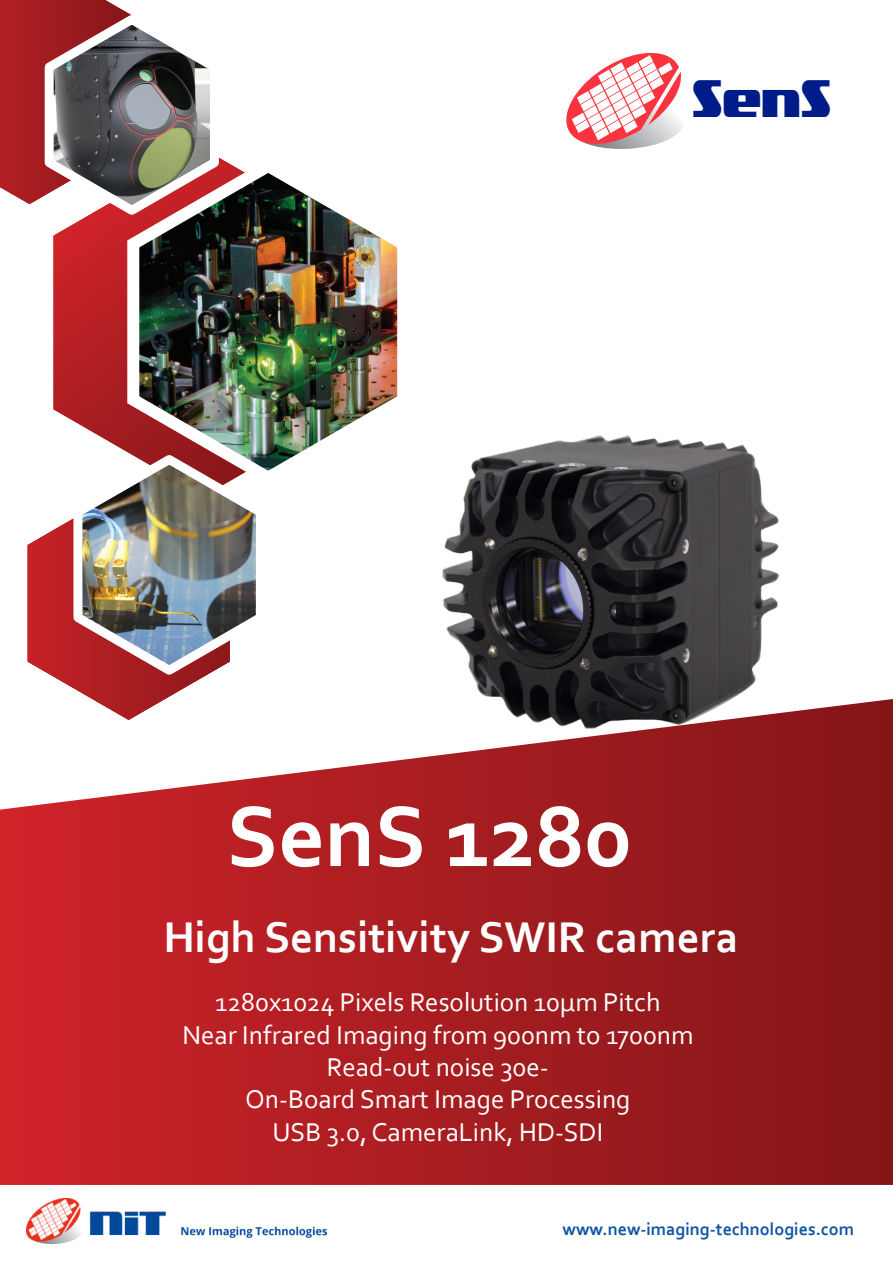
<style>
.page{position:relative;width:893px;height:1263px;background:#fff}
.page>*{position:absolute;margin:0;border:0;box-sizing:border-box;transform-origin:0 0}
.t1{font:700 90px "Corbel";color:#fff}
.t2{font:900 57.6px "Trade Marker";color:#001c88;scale:.76 1}
.t3{font:700 45px "Corbel";color:#fff}
.t4{font:27px "Corbel";color:#fff}
.t5{font:700 18px "Corbel";color:#1055a4}
</style>
<div class="page">
<svg style="left:0;top:699px;width:893px;height:486px;background:#ae2f32"></svg>
<svg style="left:54px;top:221px;width:63px;height:225px;background:#c03439"></svg>
<svg style="left:28px;top:523px;width:202px;height:197px"></svg>
<img style="left:117px;top:160px;width:281px;height:311px">
<img style="left:26px;top:1198px;width:301px;height:45px">
<svg style="left:0;top:0;width:223px;height:221px"></svg>
<img style="left:66px;top:449px;width:203px;height:232px">
<img style="left:434px;top:435px;width:350px;height:299px">
<svg style="left:566px;top:53px;width:117px;height:96px"></svg>
<p class="t2" style="left:692px;top:65px;width:185px">SenS</p>
<p class="t1" style="left:227px;top:780px;width:406px">SenS 1280</p>
<p class="t3" style="left:164px;top:909px;width:577px">High Sensitivity SWIR camera</p>
<p class="t4" style="left:215px;top:986px;width:447px">1280x1024 Pixels Resolution 10µm Pitch</p>
<p class="t4" style="left:182px;top:1018px;width:513px">Near Infrared Imaging from 900nm to 1700nm</p>
<p class="t4" style="left:327px;top:1050px;width:223px">Read-out noise 30e-</p>
<p class="t4" style="left:245px;top:1083px;width:387px">On-Board Smart Image Processing</p>
<p class="t4" style="left:272px;top:1115px;width:332px">USB 3.0, CameraLink, HD-SDI</p>
<p class="t5" style="left:563px;top:1217px;width:293px">www.new-imaging-technologies.com</p>
</div>
